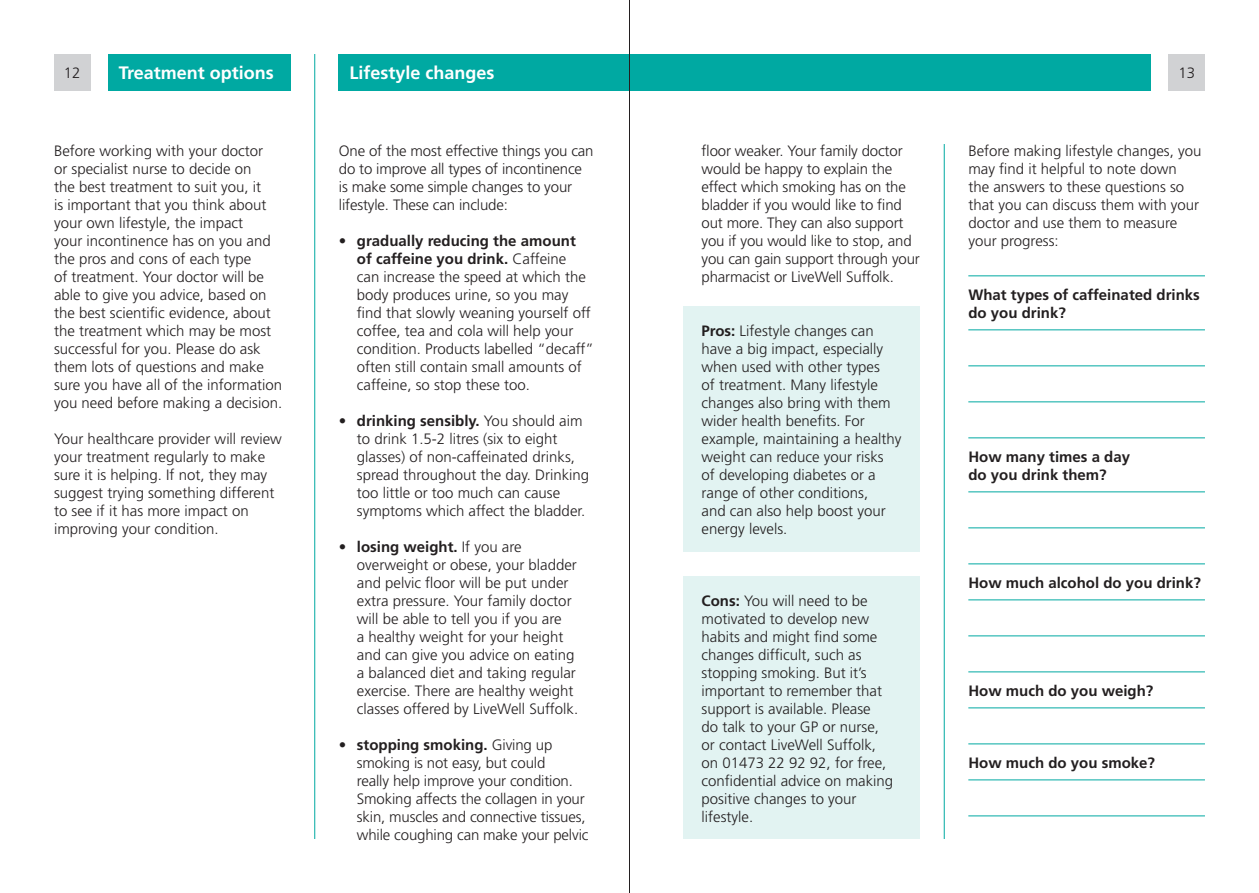
<style>
.page{position:relative;width:1259px;height:893px;background:#fff}
.page>*{position:absolute;margin:0;border:0;box-sizing:border-box;transform-origin:0 0}
.Headings{font:700 18px "Frutiger";color:#fff}
.Body_bulletted{font:300 15px/18px "Frutiger";color:#231f20}
.Body{font:300 15px/18px "Frutiger";color:#231f20}
.Boxed{font:300 15px/18px "Frutiger";color:#231f20}
.UL-not_bulletted{font:700 15px/18px "Frutiger";color:#231f20}
.s1{font-weight:700}
</style>
<div class="page">
<div style="left:1169px;top:54px;width:36px;height:36px;background:#d1d2d4"></div>
<div style="left:54px;top:54px;width:36px;height:36px;background:#d1d2d4"></div>
<div style="left:108px;top:54px;width:183px;height:36px;background:#00a9a2"></div>
<div style="left:339px;top:54px;width:812px;height:36px;background:#00a9a2"></div>
<hr style="left:314px;top:54px;width:1px;height:785px;background:#00a9a2">
<div style="left:683px;top:576px;width:237px;height:263px;background:#e2f3f2"></div>
<div style="left:683px;top:306px;width:237px;height:246px;background:#e2f3f2"></div>
<hr style="left:944px;top:144px;width:1px;height:695px;background:#00a9a2">
<hr style="left:968px;top:275px;width:237px;height:1px;background:#00a9a2">
<hr style="left:968px;top:329px;width:237px;height:1px;background:#00a9a2">
<hr style="left:968px;top:365px;width:237px;height:1px;background:#00a9a2">
<hr style="left:968px;top:401px;width:237px;height:1px;background:#00a9a2">
<hr style="left:968px;top:437px;width:237px;height:1px;background:#00a9a2">
<hr style="left:968px;top:491px;width:237px;height:1px;background:#00a9a2">
<hr style="left:968px;top:527px;width:237px;height:1px;background:#00a9a2">
<hr style="left:968px;top:563px;width:237px;height:1px;background:#00a9a2">
<hr style="left:968px;top:599px;width:237px;height:1px;background:#00a9a2">
<hr style="left:968px;top:635px;width:237px;height:1px;background:#00a9a2">
<hr style="left:968px;top:671px;width:237px;height:1px;background:#00a9a2">
<hr style="left:968px;top:707px;width:237px;height:1px;background:#00a9a2">
<hr style="left:968px;top:743px;width:237px;height:1px;background:#00a9a2">
<hr style="left:968px;top:779px;width:237px;height:1px;background:#00a9a2">
<hr style="left:968px;top:815px;width:237px;height:1px;background:#00a9a2">
<hr style="left:629px;top:0;width:1px;height:893px;background:#231f20">
<p class="Body" style="left:64px;top:64px;width:18px">12</p>
<p class="Headings" style="left:119px;top:62px;width:157px">Treatment options</p>
<p class="Headings" style="left:349px;top:62px;width:147px">Lifestyle changes</p>
<p class="Body" style="left:1178px;top:64px;width:18px">13</p>
<p class="Body" style="left:54px;top:142px;width:230px">Before working with your doctor<br>or specialist nurse to decide on<br>the best treatment to suit you, it<br>is important that you think about your own lifestyle, the impact<br>your incontinence has on you and the pros and cons of each type<br>of treatment. Your doctor will be able to give you advice, based on the best scientific evidence, about the treatment which may be most successful for you. Please do ask them lots of questions and make sure you have all of the information you need before making a decision.</p>
<p class="Body" style="left:54px;top:430px;width:229px">Your healthcare provider will review your treatment regularly to make sure it is helping. If not, they may suggest trying something different to see if it has more impact on improving your condition.</p>
<p class="Body" style="left:339px;top:142px;width:256px">One of the most effective things you can do to improve all types of incontinence is make some simple changes to your lifestyle. These can include:</p>
<p class="Body_bulletted" style="left:357px;top:232px;width:239px;text-indent:-18px">• <span class="s1">gradually reducing the amount of caffeine you drink.</span> Caffeine<br>can increase the speed at which the body produces urine, so you may find that slowly weaning yourself off coffee, tea and cola will help your condition. Products labelled “decaff” often still contain small amounts of caffeine, so stop these too.</p>
<p class="Body_bulletted" style="left:357px;top:412px;width:234px;text-indent:-18px">• <span class="s1">drinking sensibly.</span> You should aim to drink 1.5-2 litres (six to eight glasses) of non-caffeinated drinks, spread throughout the day. Drinking too little or too much can cause symptoms which affect the bladder.</p>
<p class="Body_bulletted" style="left:357px;top:538px;width:223px;text-indent:-18px">• <span class="s1">losing weight.</span> If you are overweight or obese, your bladder and pelvic floor will be put under extra pressure. Your family doctor will be able to tell you if you are<br>a healthy weight for your height and can give you advice on eating a balanced diet and taking regular exercise. There are healthy weight classes offered by LiveWell Suffolk.</p>
<p class="Body_bulletted" style="left:357px;top:736px;width:233px;text-indent:-18px">• <span class="s1">stopping smoking.</span> Giving up smoking is not easy, but could<br>really help improve your condition.<br>Smoking affects the collagen in your skin, muscles and connective tissues, while coughing can make your pelvic</p>
<p class="Body_bulletted" style="left:701px;top:142px;width:220px">floor weaker. Your family doctor would be happy to explain the effect which smoking has on the bladder if you would like to find out more. They can also support you if you would like to stop, and you can gain support through your pharmacist or LiveWell Suffolk.</p>
<p class="Boxed" style="left:701px;top:322px;width:202px"><span class="s1">Pros:</span> Lifestyle changes can have a big impact, especially when used with other types<br>of treatment. Many lifestyle changes also bring with them wider health benefits. For example, maintaining a healthy weight can reduce your risks<br>of developing diabetes or a range of other conditions,<br>and can also help boost your energy levels.</p>
<p class="Boxed" style="left:701px;top:592px;width:193px"><span class="s1">Cons:</span> You will need to be motivated to develop new habits and might find some changes difficult, such as stopping smoking. But it’s important to remember that support is available. Please<br>do talk to your GP or nurse, or contact LiveWell Suffolk, on 01473 22 92 92, for free, confidential advice on making positive changes to your lifestyle.</p>
<p class="Body" style="left:968px;top:142px;width:235px">Before making lifestyle changes, you may find it helpful to note down<br>the answers to these questions so that you can discuss them with your doctor and use them to measure your progress:</p>
<p class="UL-not_bulletted" style="left:968px;top:285px;width:233px">What types of caffeinated drinks do you drink?</p>
<p class="UL-not_bulletted" style="left:968px;top:447px;width:163px">How many times a day do you drink them?</p>
<p class="UL-not_bulletted" style="left:968px;top:573px;width:234px">How much alcohol do you drink?</p>
<p class="UL-not_bulletted" style="left:968px;top:681px;width:187px">How much do you weigh?</p>
<p class="UL-not_bulletted" style="left:968px;top:753px;width:188px">How much do you smoke?</p>
</div>
